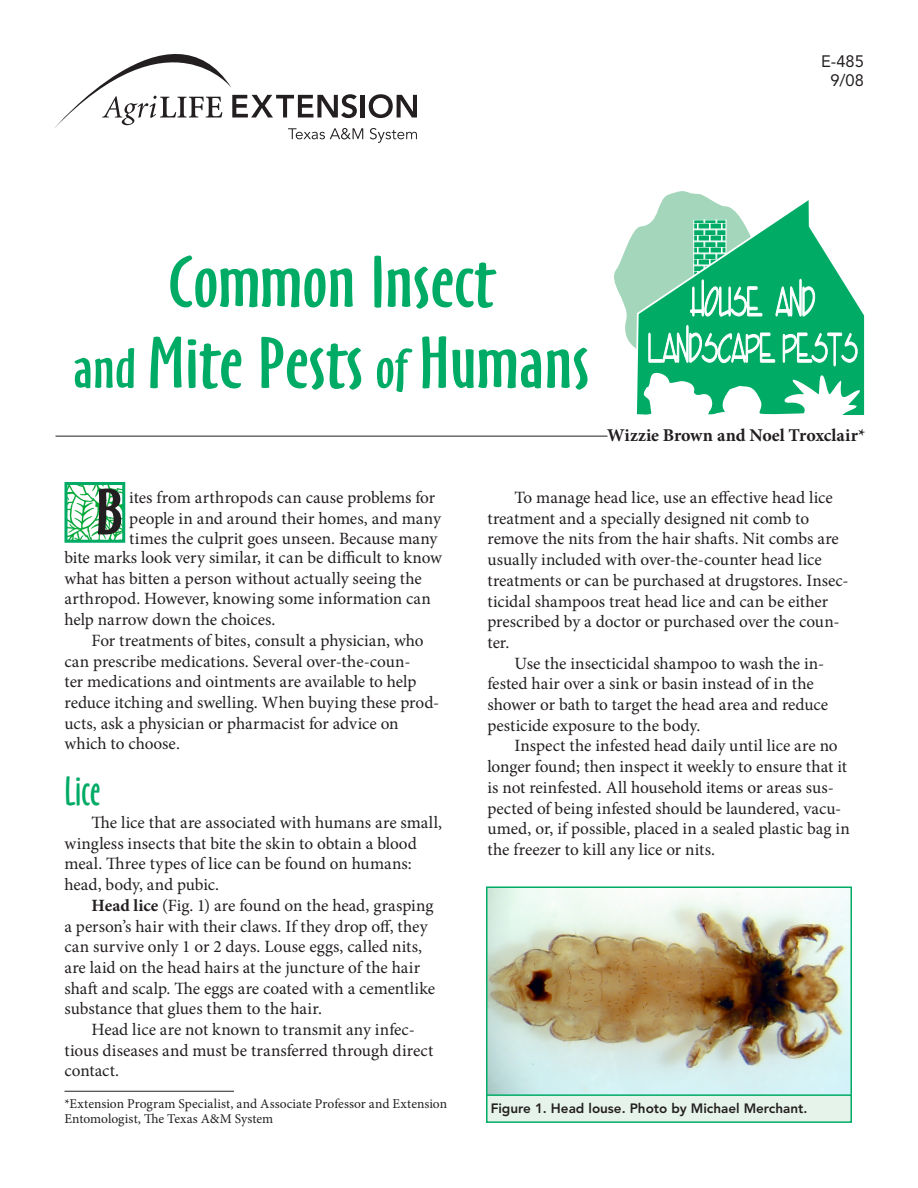
<style>
.page{position:relative;width:918px;height:1188px;background:#fff}
.page>*{position:absolute;margin:0;border:0;box-sizing:border-box;transform-origin:0 0}
.t1{font:67.5px/81px "Oz Handicraft BT";color:#00ab66;text-align:center;scale:1.3 1}
.t2{font:60px "Oz Handicraft BT";color:#231f20;scale:1.5 1}
.Main_heads{font:37.5px "Oz Handicraft BT";color:#00ab66}
.body_text{font:700 18px "Minion Pro";letter-spacing:-.005em;color:#231f20}
.body_text-2{font:17.25px/20.7px "Minion Pro";color:#231f20}
.t3{font:16.5px "Avenir";color:#231f20}
.body_text-3{font:13.5px/15px "Minion Pro";letter-spacing:.005em;color:#231f20}
.captions{font:800 13.5px "Avenir";color:#231f20}
.s1{font-size:52.5px}
.s2{font-weight:700}
</style>
<div class="page">
<img style="left:68px;top:486px;width:53px;height:53px">
<div style="left:64px;top:482px;width:61px;height:61px;border:3px solid #00ab66"></div>
<svg style="left:637px;top:306px;width:228px;height:109px"></svg>
<svg style="left:614px;top:191px;width:244px;height:194px"></svg>
<hr style="left:56px;top:436px;width:552px;height:1px;background:#231f20">
<hr style="left:64px;top:1091px;width:170px;height:1px;background:#231f20">
<img style="left:489px;top:889px;width:360px;height:205px">
<div style="left:486px;top:886px;width:366px;height:214px;border:2px solid #00ab66"></div>
<div style="left:487px;top:1095px;width:364px;height:27px;background:#e6f3eb"></div>
<div style="left:486px;top:1094px;width:366px;height:29px;border:2px solid #00ab66"></div>
<hr style="left:361px;top:95px;width:4px;height:22px;background:#231f20">
<svg style="left:369px;top:94px;width:48px;height:24px"></svg>
<svg style="left:370px;top:128px;width:47px;height:15px"></svg>
<svg style="left:54px;top:54px;width:309px;height:85px"></svg>
<p class="t3" style="left:821px;top:51px;width:44px">E-485</p>
<p class="t3" style="left:830px;top:71px;width:35px">9/08</p>
<p class="t1" style="left:73px;top:242px;width:399px">Common Insect<br><span class="s1">and</span> Mite Pests <span class="s1">of</span> Humans</p>
<p class="body_text" style="left:607px;top:423px;width:260px">Wizzie Brown and Noel Troxclair*</p>
<p class="t2" style="left:94px;top:477px;width:22px">B</p>
<p class="body_text-2" style="left:129px;top:487px;width:313px">ites from arthropods can cause problems for people in and around their homes, and many times the culprit goes unseen. Because many</p>
<p class="body_text-2" style="left:64px;top:547px;width:379px">bite marks look very similar, it can be difficult to know what has bitten a person without actually seeing the arthropod. However, knowing some information can help narrow down the choices.</p>
<p class="body_text-2" style="left:64px;top:630px;width:376px;text-indent:27px">For treatments of bites, consult a physician, who can prescribe medications. Several over-the-coun-<br>ter medications and ointments are available to help reduce itching and swelling. When buying these prod&shy;ucts, ask a physician or pharmacist for advice on which to choose.</p>
<p class="Main_heads" style="left:64px;top:770px;width:37px">Lice</p>
<p class="body_text-2" style="left:64px;top:812px;width:379px;text-indent:27px">The lice that are associated with humans are small, wingless insects that bite the skin to obtain a blood meal. Three types of lice can be found on humans: head, body, and pubic.</p>
<p class="body_text-2" style="left:64px;top:895px;width:372px;text-indent:27px"><span class="s2">Head lice</span> (Fig. 1) are found on the head, grasping a person’s hair with their claws. If they drop off, they can survive only 1 or 2 days. Louse eggs, called nits, are laid on the head hairs at the juncture of the hair shaft and scalp. The eggs are coated with a cementlike substance that glues them to the hair.</p>
<p class="body_text-2" style="left:64px;top:1019px;width:370px;text-indent:27px">Head lice are not known to transmit any infec&shy;tious diseases and must be transferred through direct contact.</p>
<p class="body_text-2" style="left:488px;top:487px;width:363px;text-indent:27px">To manage head lice, use an effective head lice treatment and a specially designed nit comb to remove the nits from the hair shafts. Nit combs are usually included with over-the-counter head lice treatments or can be purchased at drugstores. Insec&shy;ticidal shampoos treat head lice and can be either prescribed by a doctor or purchased over the coun&shy;ter.</p>
<p class="body_text-2" style="left:488px;top:653px;width:342px;text-indent:27px">Use the insecticidal shampoo to wash the in&shy;fested hair over a sink or basin instead of in the shower or bath to target the head area and reduce pesticide exposure to the body.</p>
<p class="body_text-2" style="left:488px;top:736px;width:364px;text-indent:27px">Inspect the infested head daily until lice are no longer found; then inspect it weekly to ensure that it is not reinfested. All household items or areas sus&shy;pected of being infested should be laundered, vacu&shy;umed, or, if possible, placed in a sealed plastic bag in the freezer to kill any lice or nits.</p>
<p class="body_text-3" style="left:64px;top:1096px;width:384px">*Extension Program Specialist, and Associate Professor and Extension<br>Entomologist, The Texas A&amp;M System</p>
<p class="captions" style="left:491px;top:1100px;width:318px">Figure 1. Head louse. Photo by Michael Merchant.</p>
</div>
